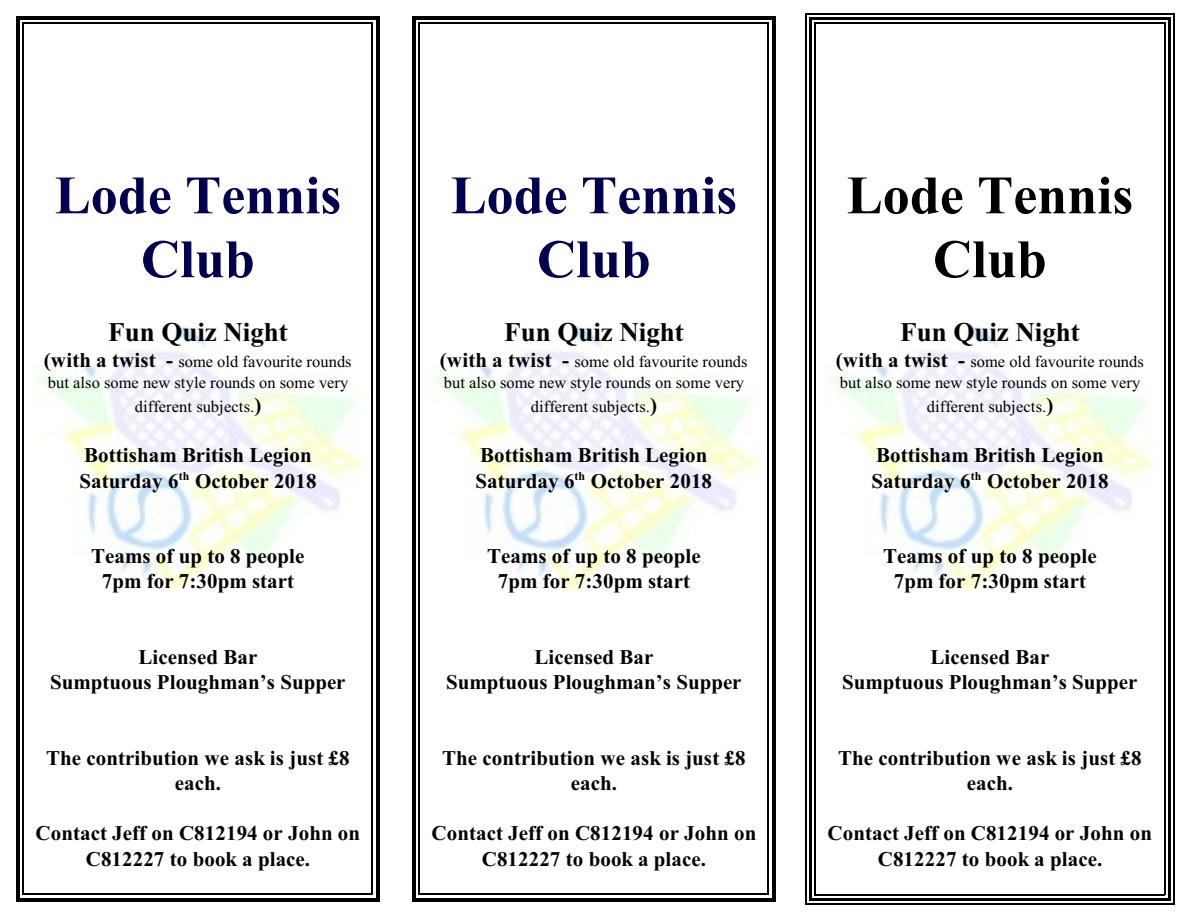
<style>
.page{position:relative;width:1188px;height:918px;background:#fff}
.page>*{position:absolute;margin:0;border:0;box-sizing:border-box;transform-origin:0 0}
.t1{font:700 54px/63.9px "Times New Roman";color:#00004f;text-align:center}
.t2{font:700 54px/63.9px "Times New Roman";color:#000;text-align:center}
.t3{font:700 27px "Times New Roman";color:#000}
.t4{font:700 21px/25.2px "Times New Roman";color:#000;text-align:center}
.t5{font:16.5px/20.9px "Times New Roman";color:#000}
.s1{font-weight:700;font-size:21px}
</style>
<div class="page">
<hr style="left:23px;top:23px;width:1px;height:872px;background:#000">
<hr style="left:372px;top:23px;width:1px;height:872px;background:#000">
<hr style="left:23px;top:23px;width:350px;height:1px;background:#000">
<hr style="left:23px;top:894px;width:350px;height:1px;background:#000">
<hr style="left:16px;top:16px;width:4px;height:886px;background:#000">
<hr style="left:376px;top:16px;width:4px;height:886px;background:#000">
<hr style="left:16px;top:16px;width:364px;height:4px;background:#000">
<hr style="left:16px;top:898px;width:364px;height:4px;background:#000">
<img style="left:37px;top:326px;width:327px;height:267px">
<hr style="left:419px;top:23px;width:1px;height:872px;background:#000">
<hr style="left:768px;top:23px;width:1px;height:872px;background:#000">
<hr style="left:419px;top:23px;width:350px;height:1px;background:#000">
<hr style="left:419px;top:894px;width:350px;height:1px;background:#000">
<hr style="left:412px;top:16px;width:4px;height:886px;background:#000">
<hr style="left:772px;top:16px;width:4px;height:886px;background:#000">
<hr style="left:412px;top:16px;width:364px;height:4px;background:#000">
<hr style="left:412px;top:898px;width:364px;height:4px;background:#000">
<img style="left:433px;top:326px;width:327px;height:267px">
<hr style="left:815px;top:23px;width:1px;height:872px;background:#000">
<hr style="left:1164px;top:23px;width:1px;height:872px;background:#000">
<hr style="left:815px;top:23px;width:350px;height:1px;background:#000">
<hr style="left:815px;top:894px;width:350px;height:1px;background:#000">
<hr style="left:809px;top:17px;width:3px;height:884px;background:#000">
<hr style="left:1168px;top:17px;width:3px;height:884px;background:#000">
<hr style="left:809px;top:17px;width:362px;height:3px;background:#000">
<hr style="left:809px;top:898px;width:362px;height:3px;background:#000">
<hr style="left:805px;top:13px;width:1px;height:892px;background:#000">
<hr style="left:1174px;top:13px;width:1px;height:892px;background:#000">
<hr style="left:805px;top:13px;width:370px;height:1px;background:#000">
<hr style="left:805px;top:904px;width:370px;height:1px;background:#000">
<img style="left:829px;top:326px;width:327px;height:267px">
<h1 class="t1" style="left:55px;top:169px;width:288px">Lode Tennis<br>Club</h1>
<p class="t3" style="left:108px;top:322px;width:181px">Fun Quiz Night</p>
<p class="t5" style="left:44px;top:353px;width:309px"><span class="s1">(with a twist -</span> some old favourite rounds but also some new style rounds on some very</p>
<p class="t5" style="left:135px;top:398px;width:128px">different subjects.<span class="s1">)</span></p>
<p class="t4" style="left:80px;top:445px;width:238px;text-align:left">Bottisham British Legion<br>Saturday 6<sup>th</sup> October 2018</p>
<p class="t4" style="left:91px;top:546px;width:215px">Teams of up to 8 people<br>7pm for 7:30pm start</p>
<p class="t4" style="left:50px;top:647px;width:297px">Licensed Bar<br>Sumptuous Ploughman’s Supper</p>
<p class="t4" style="left:46px;top:747px;width:305px">The contribution we ask is just £8 each.</p>
<p class="t4" style="left:36px;top:823px;width:326px">Contact Jeff on C812194 or John on<br>C812227 to book a place.</p>
<h1 class="t1" style="left:451px;top:169px;width:288px">Lode Tennis<br>Club</h1>
<p class="t3" style="left:504px;top:322px;width:181px">Fun Quiz Night</p>
<p class="t5" style="left:440px;top:353px;width:309px"><span class="s1">(with a twist -</span> some old favourite rounds but also some new style rounds on some very</p>
<p class="t5" style="left:531px;top:398px;width:128px">different subjects.<span class="s1">)</span></p>
<p class="t4" style="left:476px;top:445px;width:238px;text-align:left">Bottisham British Legion<br>Saturday 6<sup>th</sup> October 2018</p>
<p class="t4" style="left:487px;top:546px;width:215px">Teams of up to 8 people<br>7pm for 7:30pm start</p>
<p class="t4" style="left:446px;top:647px;width:297px">Licensed Bar<br>Sumptuous Ploughman’s Supper</p>
<p class="t4" style="left:442px;top:747px;width:305px">The contribution we ask is just £8 each.</p>
<p class="t4" style="left:432px;top:823px;width:326px">Contact Jeff on C812194 or John on<br>C812227 to book a place.</p>
<h1 class="t2" style="left:847px;top:169px;width:288px">Lode Tennis<br>Club</h1>
<p class="t3" style="left:900px;top:322px;width:181px">Fun Quiz Night</p>
<p class="t5" style="left:836px;top:353px;width:309px"><span class="s1">(with a twist -</span> some old favourite rounds but also some new style rounds on some very</p>
<p class="t5" style="left:927px;top:398px;width:128px">different subjects.<span class="s1">)</span></p>
<p class="t4" style="left:872px;top:445px;width:238px;text-align:left">Bottisham British Legion<br>Saturday 6<sup>th</sup> October 2018</p>
<p class="t4" style="left:883px;top:546px;width:215px">Teams of up to 8 people<br>7pm for 7:30pm start</p>
<p class="t4" style="left:842px;top:647px;width:297px">Licensed Bar<br>Sumptuous Ploughman’s Supper</p>
<p class="t4" style="left:838px;top:747px;width:305px">The contribution we ask is just £8 each.</p>
<p class="t4" style="left:828px;top:823px;width:326px">Contact Jeff on C812194 or John on<br>C812227 to book a place.</p>
</div>
